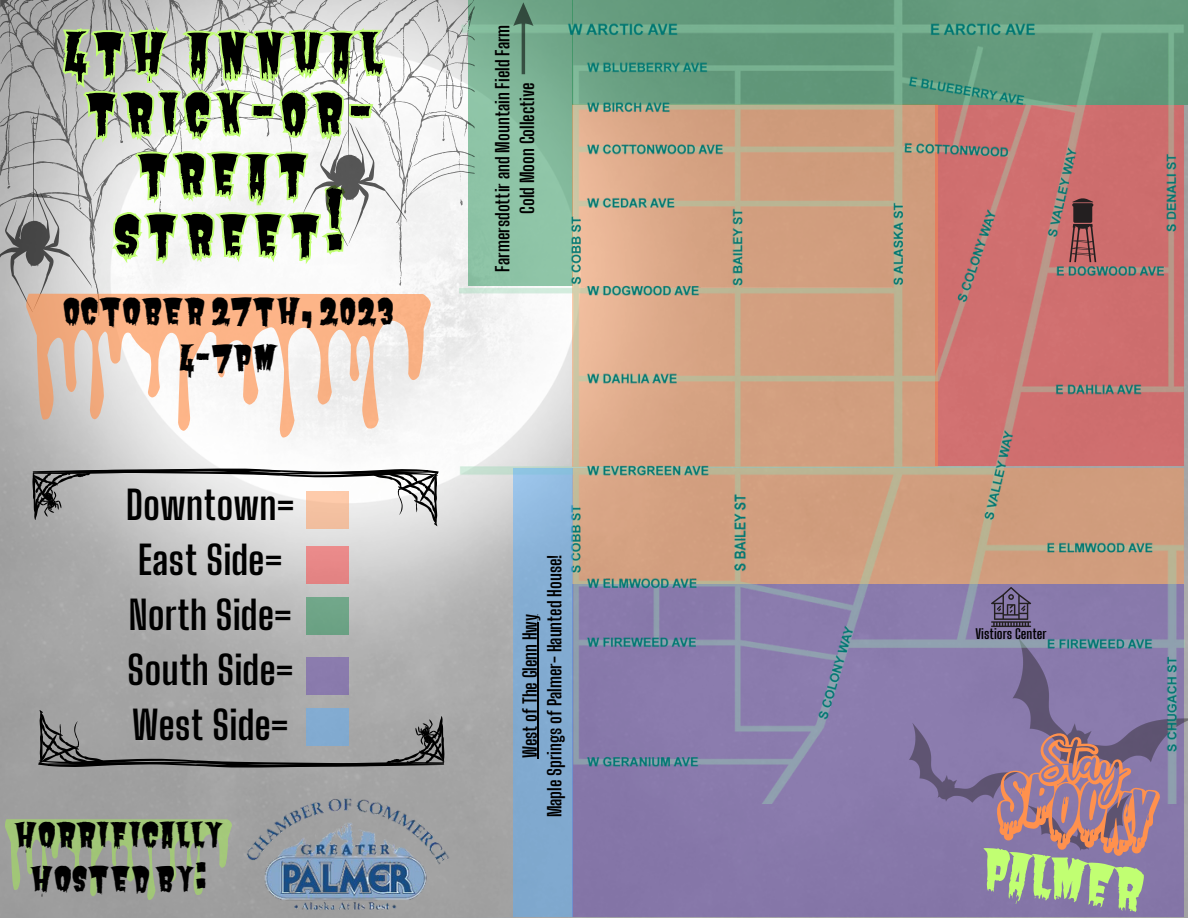
<style>
.page{position:relative;width:1188px;height:918px;background:#fff}
.page>*{position:absolute;margin:0;border:0;box-sizing:border-box;transform-origin:0 0}
.t1{font:54.75px "Butcherman Caps";color:#c1ff72}
.t2{font:52.5px/60.8px "Butcherman Caps";letter-spacing:.09em;color:#000;text-align:center}
.t3{font:700 39.45px "Big Shoulders Display";color:#000}
.t4{font:34.5px "Butcherman Caps";color:#000}
.t5{font:32.85px "Butcherman Caps";color:#000}
.t6{font:700 18px "Big Shoulders Display";color:#000}
.t7{font:700 13.5px "Big Shoulders Display";color:#000}
</style>
<div class="page">
<img style="left:0;top:104px;width:1188px;height:814px">
<div style="left:573px;top:584px;width:611px;height:332px;background:#8677a9"></div>
<img style="left:1170px;top:638px;width:18px;height:212px">
<img style="left:460px;top:0;width:724px;height:803px">
<svg style="left:1069px;top:198px;width:27px;height:64px;background:#80494a"></svg>
<svg style="left:991px;top:587px;width:40px;height:40px"></svg>
<svg style="left:989px;top:709px;width:181px;height:147px"></svg>
<svg style="left:0;top:0;width:475px;height:316px;background:#b4b6b5"></svg>
<svg style="left:43px;top:0;width:348px;height:104px;background:#bcc5b2"></svg>
<svg style="left:69px;top:59px;width:413px;height:691px"></svg>
<svg style="left:109px;top:140px;width:23px;height:154px"></svg>
<svg style="left:132px;top:38px;width:275px;height:256px"></svg>
<svg style="left:0;top:104px;width:92px;height:208px;background:#b2b2b2"></svg>
<img style="left:238px;top:793px;width:221px;height:124px">
<svg style="left:26px;top:294px;width:405px;height:144px"></svg>
<svg style="left:38px;top:710px;width:407px;height:58px;background:#8c8e91"></svg>
<svg style="left:32px;top:468px;width:407px;height:58px"></svg>
<svg style="left:5px;top:819px;width:227px;height:81px;background:#9faf8d"></svg>
<svg style="left:513px;top:468px;width:60px;height:448px;background:#83acd2"></svg>
<svg style="left:513px;top:2px;width:20px;height:72px"></svg>
<hr style="left:538px;top:614px;width:1px;height:144px;background:#000">
<p class="t2" style="left:63px;top:22px;width:320px">4TH ANNUAL</p>
<p class="t2" style="left:85px;top:83px;width:290px">TRICK-OR-<br>TREAT</p>
<p class="t2" style="left:114px;top:204px;width:232px">STREET!</p>
<p class="t4" style="left:63px;top:291px;width:333px">OCTOBER 27TH, 2023</p>
<p class="t4" style="left:179px;top:338px;width:101px">4-7PM</p>
<p class="t3" style="left:126px;top:481px;width:170px">Downtown=</p>
<p class="t3" style="left:138px;top:536px;width:146px">East Side=</p>
<p class="t3" style="left:129px;top:591px;width:165px">North Side=</p>
<p class="t3" style="left:127px;top:647px;width:168px">South Side=</p>
<p class="t3" style="left:132px;top:702px;width:158px">West Side=</p>
<p class="t5" style="left:14px;top:815px;width:211px">HORRIFICALLY</p>
<p class="t5" style="left:30px;top:860px;width:179px">HOSTED BY:</p>
<p class="t6" style="left:492px;top:272px;width:249px;rotate:-90deg">Farmersdottir and Mountain Field Farm</p>
<p class="t6" style="left:516px;top:214px;width:133px;rotate:-90deg">Cold Moon Collective</p>
<p class="t6" style="left:544px;top:817px;width:264px;rotate:-90deg">Maple Springs of Palmer- Haunted House!</p>
<p class="t6" style="left:519px;top:758px;width:146px;rotate:-90deg">West of The Glenn Hwy</p>
<p class="t7" style="left:976px;top:626px;width:73px">Vistiors Center</p>
<p class="t1" style="left:984px;top:836px;width:166px;rotate:8deg">PALMER</p>
</div>
